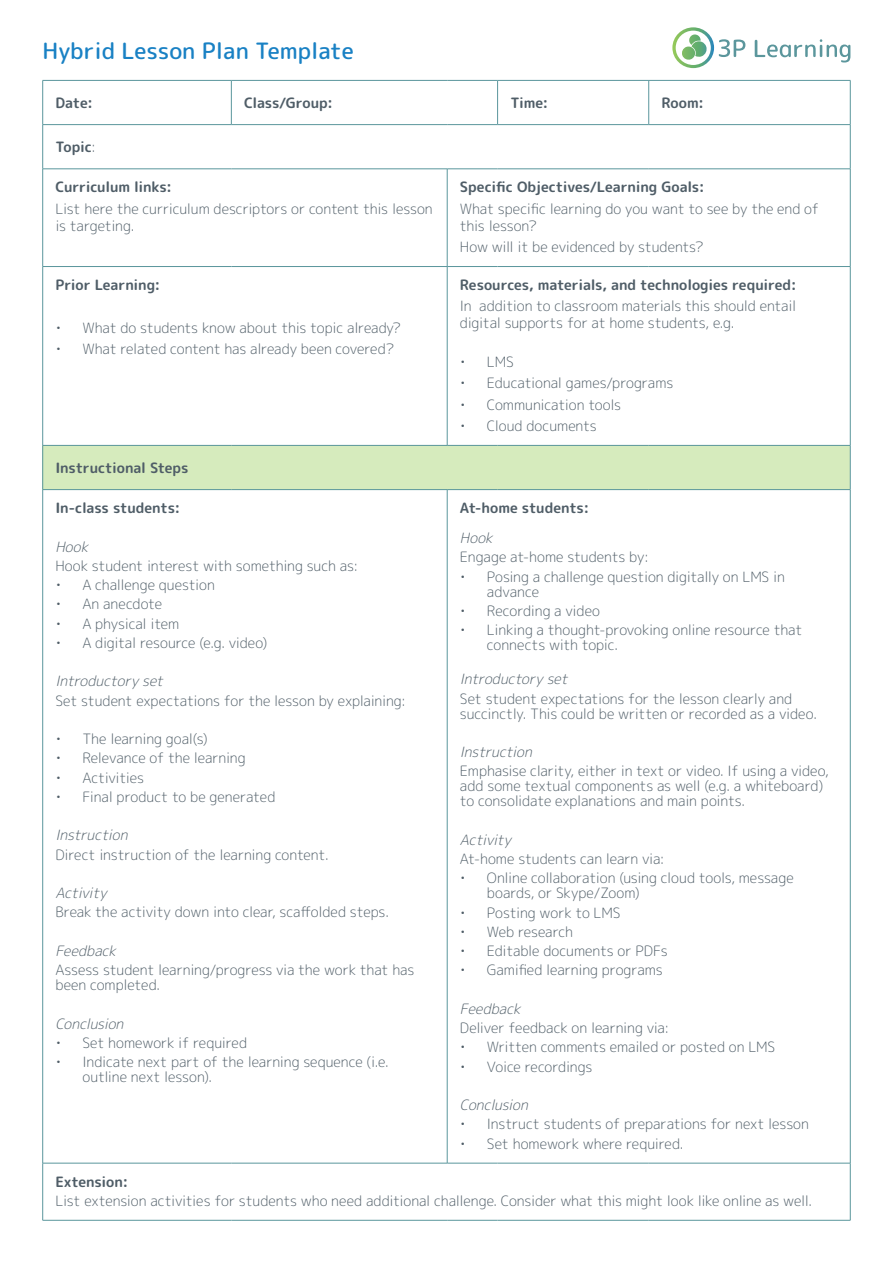
<style>
.page{position:relative;width:893px;height:1263px;background:#fff}
.page>*{position:absolute;margin:0;border:0;box-sizing:border-box;transform-origin:0 0}
.t1{font:500 22.5px "Rounded Mplus 1 c";color:#1981c4}
.t2{font:300 14.25px/15px "Rounded Mplus 1 c";letter-spacing:-.015em;color:#4f5d67}
.t3{font:700 14.25px "Rounded Mplus 1 c";letter-spacing:-.01em;color:#4f5d67}
.t4{font:italic 300 14.25px "Rounded Mplus 1 c";color:#4f5d67}
.s1{font-weight:300}
</style>
<div class="page">
<svg style="left:43px;top:81px;width:807px;height:43px"></svg>
<div style="left:43px;top:445px;width:807px;height:45px;background:#d6ebbd"></div>
<hr style="left:649px;top:80px;width:201px;height:1px;background:#5b979d">
<hr style="left:850px;top:81px;width:1px;height:43px;background:#5a969c">
<hr style="left:43px;top:80px;width:188px;height:1px;background:#5a969c">
<hr style="left:42px;top:81px;width:1px;height:43px;background:#5a969c">
<hr style="left:231px;top:80px;width:216px;height:1px;background:#5a969c">
<hr style="left:231px;top:81px;width:1px;height:43px;background:#5a969c">
<hr style="left:447px;top:80px;width:51px;height:1px;background:#5a969c">
<hr style="left:498px;top:80px;width:151px;height:1px;background:#5a969c">
<hr style="left:497px;top:81px;width:1px;height:43px;background:#5a969c">
<hr style="left:648px;top:81px;width:1px;height:43px;background:#5a969c">
<hr style="left:43px;top:124px;width:188px;height:1px;background:#5a969c">
<hr style="left:42px;top:125px;width:1px;height:44px;background:#5a969c">
<hr style="left:231px;top:124px;width:216px;height:1px;background:#5a969c">
<hr style="left:447px;top:124px;width:51px;height:1px;background:#5a969c">
<hr style="left:498px;top:124px;width:151px;height:1px;background:#5a969c">
<hr style="left:649px;top:124px;width:201px;height:1px;background:#5a969c">
<hr style="left:850px;top:125px;width:1px;height:44px;background:#5a969c">
<hr style="left:43px;top:169px;width:188px;height:1px;background:#5a969c">
<hr style="left:42px;top:169px;width:1px;height:97px;background:#5a969c">
<hr style="left:231px;top:169px;width:216px;height:1px;background:#5a969c">
<hr style="left:447px;top:169px;width:51px;height:1px;background:#5a969c">
<hr style="left:447px;top:169px;width:1px;height:97px;background:#5a969c">
<hr style="left:498px;top:169px;width:151px;height:1px;background:#5a969c">
<hr style="left:649px;top:169px;width:201px;height:1px;background:#5a969c">
<hr style="left:850px;top:169px;width:1px;height:97px;background:#5a969c">
<hr style="left:43px;top:266px;width:188px;height:1px;background:#5a969c">
<hr style="left:42px;top:267px;width:1px;height:178px;background:#5a969c">
<hr style="left:231px;top:266px;width:216px;height:1px;background:#5a969c">
<hr style="left:447px;top:266px;width:51px;height:1px;background:#5a969c">
<hr style="left:447px;top:267px;width:1px;height:178px;background:#5a969c">
<hr style="left:498px;top:266px;width:151px;height:1px;background:#5a969c">
<hr style="left:649px;top:266px;width:201px;height:1px;background:#5a969c">
<hr style="left:850px;top:267px;width:1px;height:178px;background:#5a969c">
<hr style="left:43px;top:445px;width:188px;height:1px;background:#5a969c">
<hr style="left:42px;top:446px;width:1px;height:43px;background:#5a969c">
<hr style="left:231px;top:445px;width:216px;height:1px;background:#5a969c">
<hr style="left:447px;top:445px;width:51px;height:1px;background:#5a969c">
<hr style="left:498px;top:445px;width:151px;height:1px;background:#5a969c">
<hr style="left:649px;top:445px;width:201px;height:1px;background:#5a969c">
<hr style="left:850px;top:446px;width:1px;height:43px;background:#5a969c">
<hr style="left:43px;top:489px;width:188px;height:1px;background:#5a969c">
<hr style="left:42px;top:490px;width:1px;height:673px;background:#5a969c">
<hr style="left:231px;top:489px;width:216px;height:1px;background:#5a969c">
<hr style="left:447px;top:489px;width:51px;height:1px;background:#5a969c">
<hr style="left:447px;top:490px;width:1px;height:673px;background:#5a969c">
<hr style="left:498px;top:489px;width:151px;height:1px;background:#5a969c">
<hr style="left:649px;top:489px;width:201px;height:1px;background:#5a969c">
<hr style="left:850px;top:490px;width:1px;height:673px;background:#5a969c">
<hr style="left:43px;top:1163px;width:188px;height:1px;background:#5a969c">
<hr style="left:42px;top:1163px;width:1px;height:57px;background:#5a969c">
<hr style="left:231px;top:1163px;width:216px;height:1px;background:#5a969c">
<hr style="left:447px;top:1163px;width:51px;height:1px;background:#5a969c">
<hr style="left:498px;top:1163px;width:151px;height:1px;background:#5a969c">
<hr style="left:649px;top:1163px;width:201px;height:1px;background:#5a969c">
<hr style="left:850px;top:1163px;width:1px;height:57px;background:#5a969c">
<hr style="left:43px;top:1220px;width:188px;height:1px;background:#5a969c">
<hr style="left:231px;top:1220px;width:216px;height:1px;background:#5a969c">
<hr style="left:447px;top:1220px;width:51px;height:1px;background:#5a969c">
<hr style="left:498px;top:1220px;width:151px;height:1px;background:#5a969c">
<hr style="left:649px;top:1220px;width:201px;height:1px;background:#5a969c">
<svg style="left:672px;top:27px;width:178px;height:41px"></svg>
<h1 class="t1" style="left:43px;top:35px;width:313px">Hybrid Lesson Plan Template</h1>
<p class="t3" style="left:55px;top:92px;width:39px">Date:</p>
<p class="t3" style="left:244px;top:92px;width:90px">Class/Group:</p>
<p class="t3" style="left:510px;top:92px;width:40px">Time:</p>
<p class="t3" style="left:661px;top:92px;width:44px">Room:</p>
<p class="t3" style="left:55px;top:137px;width:42px">Topic<span class="s1">:</span></p>
<p class="t3" style="left:55px;top:177px;width:118px">Curriculum links:</p>
<p class="t2" style="left:55px;top:200px;width:379px;line-height:17.1px">List here the curriculum descriptors or content this lesson is targeting.</p>
<p class="t3" style="left:460px;top:177px;width:246px">Specific Objectives/Learning Goals:</p>
<p class="t2" style="left:460px;top:200px;width:361px;line-height:17.1px">What specific learning do you want to see by the end of this lesson?</p>
<p class="t2" style="left:460px;top:239px;width:245px">How will it be evidenced by students?</p>
<p class="t3" style="left:55px;top:275px;width:107px">Prior Learning:</p>
<p class="t2" style="left:55px;top:320px;width:347px">• What do students know about this topic already?</p>
<p class="t2" style="left:55px;top:341px;width:340px">• What related content has already been covered?</p>
<p class="t3" style="left:55px;top:457px;width:135px">Instructional Steps</p>
<p class="t3" style="left:55px;top:498px;width:126px">In-class students:</p>
<p class="t4" style="left:55px;top:536px;width:38px">Hook</p>
<p class="t2" style="left:55px;top:558px;width:304px">Hook student interest with something such as:</p>
<p class="t2" style="left:55px;top:577px;width:161px">• A challenge question</p>
<p class="t2" style="left:55px;top:597px;width:108px">• An anecdote</p>
<p class="t2" style="left:55px;top:616px;width:125px">• A physical item</p>
<p class="t2" style="left:55px;top:635px;width:213px">• A digital resource (e.g. video)</p>
<p class="t4" style="left:55px;top:671px;width:114px">Introductory set</p>
<p class="t2" style="left:55px;top:693px;width:352px">Set student expectations for the lesson by explaining:</p>
<p class="t2" style="left:55px;top:731px;width:154px">• The learning goal(s)</p>
<p class="t2" style="left:55px;top:751px;width:192px">• Relevance of the learning</p>
<p class="t2" style="left:55px;top:770px;width:90px">• Activities</p>
<p class="t2" style="left:55px;top:789px;width:222px">• Final product to be generated</p>
<p class="t4" style="left:55px;top:825px;width:78px">Instruction</p>
<p class="t2" style="left:55px;top:847px;width:275px">Direct instruction of the learning content.</p>
<p class="t4" style="left:55px;top:883px;width:57px">Activity</p>
<p class="t2" style="left:55px;top:905px;width:335px">Break the activity down into clear, scaffolded steps.</p>
<p class="t4" style="left:55px;top:940px;width:66px">Feedback</p>
<p class="t2" style="left:55px;top:962px;width:360px">Assess student learning/progress via the work that has been completed.</p>
<p class="t4" style="left:55px;top:1013px;width:74px">Conclusion</p>
<p class="t2" style="left:55px;top:1035px;width:193px">• Set homework if required</p>
<p class="t2" style="left:82px;top:1054px;width:308px;text-indent:-27px">• Indicate next part of the learning sequence (i.e. outline next lesson).</p>
<p class="t3" style="left:460px;top:275px;width:338px">Resources, materials, and technologies required:</p>
<p class="t2" style="left:460px;top:297px;width:338px;line-height:17.1px">In addition to classroom materials this should entail digital supports for at home students, e.g.</p>
<p class="t2" style="left:460px;top:354px;width:55px">• LMS</p>
<p class="t2" style="left:460px;top:375px;width:215px">• Educational games/programs</p>
<p class="t2" style="left:460px;top:397px;width:163px">• Communication tools</p>
<p class="t2" style="left:460px;top:418px;width:138px">• Cloud documents</p>
<p class="t3" style="left:460px;top:498px;width:131px">At-home students:</p>
<p class="t4" style="left:460px;top:528px;width:38px">Hook</p>
<p class="t2" style="left:460px;top:550px;width:190px">Engage at-home students by:</p>
<p class="t2" style="left:487px;top:569px;width:299px;text-indent:-27px">• Posing a challenge question digitally on LMS in advance</p>
<p class="t2" style="left:460px;top:603px;width:142px">• Recording a video</p>
<p class="t2" style="left:487px;top:622px;width:317px;text-indent:-27px">• Linking a thought-provoking online resource that connects with topic.</p>
<p class="t4" style="left:460px;top:669px;width:114px">Introductory set</p>
<p class="t2" style="left:460px;top:691px;width:358px">Set student expectations for the lesson clearly and succinctly. This could be written or recorded as a video.</p>
<p class="t4" style="left:460px;top:742px;width:78px">Instruction</p>
<p class="t2" style="left:460px;top:764px;width:370px">Emphasise clarity, either in text or video. If using a video, add some textual components as well (e.g. a whiteboard) to consolidate explanations and main points.</p>
<p class="t4" style="left:460px;top:829px;width:57px">Activity</p>
<p class="t2" style="left:460px;top:851px;width:206px">At-home students can learn via:</p>
<p class="t2" style="left:487px;top:871px;width:308px;text-indent:-27px">• Online collaboration (using cloud tools, message boards, or Skype/Zoom)</p>
<p class="t2" style="left:460px;top:905px;width:162px">• Posting work to LMS</p>
<p class="t2" style="left:460px;top:924px;width:115px">• Web research</p>
<p class="t2" style="left:460px;top:943px;width:209px">• Editable documents or PDFs</p>
<p class="t2" style="left:460px;top:963px;width:204px">• Gamified learning programs</p>
<p class="t4" style="left:460px;top:998px;width:66px">Feedback</p>
<p class="t2" style="left:460px;top:1020px;width:211px">Deliver feedback on learning via:</p>
<p class="t2" style="left:460px;top:1040px;width:317px">• Written comments emailed or posted on LMS</p>
<p class="t2" style="left:460px;top:1059px;width:134px">• Voice recordings</p>
<p class="t4" style="left:460px;top:1095px;width:74px">Conclusion</p>
<p class="t2" style="left:460px;top:1117px;width:351px">• Instruct students of preparations for next lesson</p>
<p class="t2" style="left:460px;top:1136px;width:225px">• Set homework where required.</p>
<p class="t3" style="left:55px;top:1171px;width:74px">Extension:</p>
<p class="t2" style="left:55px;top:1193px;width:758px">List extension activities for students who need additional challenge. Consider what this might look like online as well.</p>
</div>
